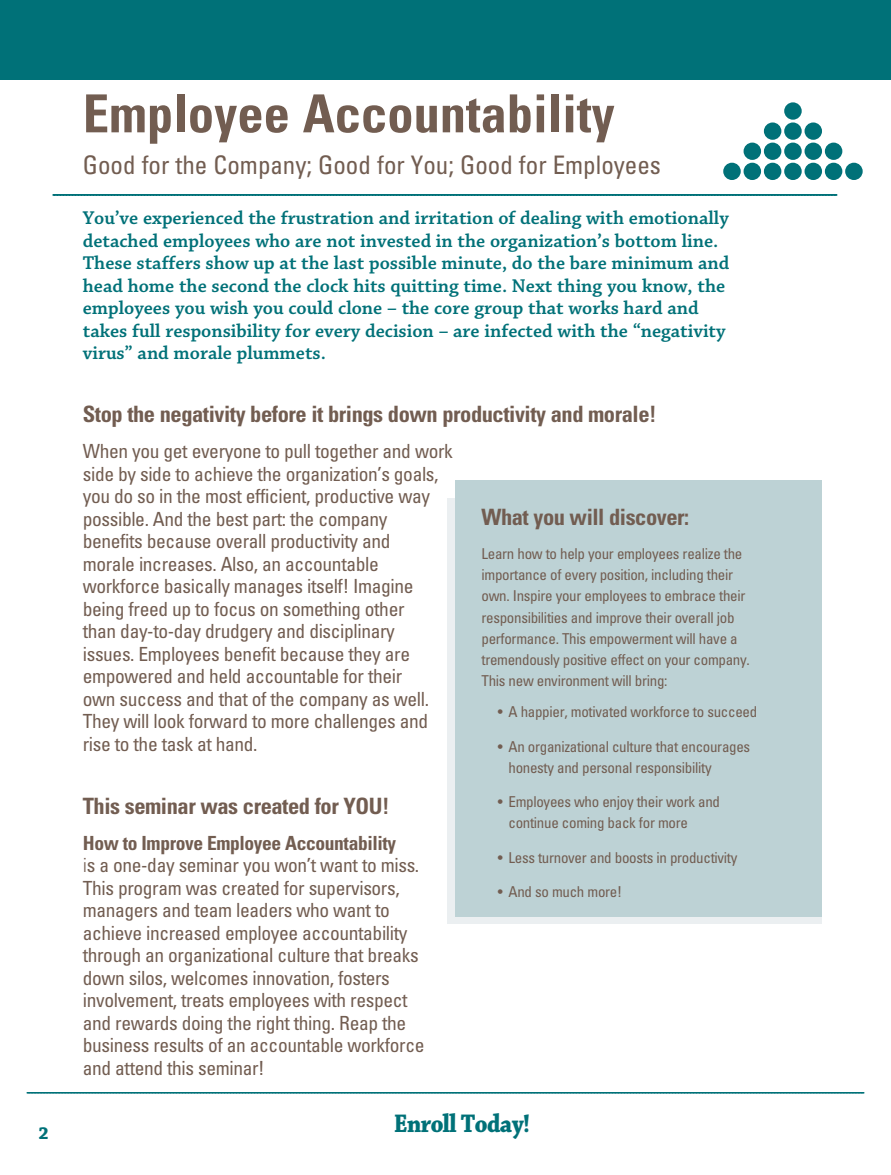
<style>
.page{position:relative;width:891px;height:1175px;background:#fff}
.page>*{position:absolute;margin:0;border:0;box-sizing:border-box;transform-origin:0 0}
.t1{font:700 condensed 52.5px "Univers LT Std";color:#725d51}
.A_States_Front{font:27px "Chaparral Pro Bold Subh";letter-spacing:-.02em;color:#007178;scale:.9 1}
.t2{font:condensed 25.5px "Univers LT Std";color:#725d51}
.t3{font:700 condensed 22.5px "Univers LT Std";letter-spacing:-.02em;color:#725d51}
.t4{font:condensed 19.5px/22.5px "Univers LT Std";letter-spacing:-.02em;color:#725d51}
.t5{font:600 19.5px/22.5px "Chaparral Pro";color:#007178}
.t6{font:700 18px "Chaparral Pro";color:#007178}
.t7{font:condensed 15px/21px "Univers LT Std";letter-spacing:-.02em;color:#725d51}
.s1{font-weight:700}
.s2{font-weight:300}
</style>
<div class="page">
<div style="left:448px;top:498px;width:374px;height:426px;background:#ebeff1"></div>
<svg style="left:27px;top:1092px;width:837px;height:1px"></svg>
<div style="left:0;top:0;width:891px;height:80px;background:#007178"></div>
<svg style="left:53px;top:194px;width:784px;height:2px;background:#08757c"></svg>
<div style="left:455px;top:480px;width:367px;height:437px;background:#bdd2d5"></div>
<div style="left:723px;top:163px;width:18px;height:17px;background:#007178;border-radius:50%"></div>
<div style="left:744px;top:163px;width:17px;height:17px;background:#007178;border-radius:50%"></div>
<div style="left:744px;top:143px;width:17px;height:17px;background:#007178;border-radius:50%"></div>
<div style="left:764px;top:163px;width:17px;height:17px;background:#007178;border-radius:50%"></div>
<div style="left:764px;top:143px;width:17px;height:17px;background:#007178;border-radius:50%"></div>
<div style="left:764px;top:122px;width:17px;height:18px;background:#007178;border-radius:50%"></div>
<div style="left:784px;top:163px;width:18px;height:17px;background:#007178;border-radius:50%"></div>
<div style="left:784px;top:143px;width:18px;height:17px;background:#007178;border-radius:50%"></div>
<div style="left:784px;top:122px;width:18px;height:18px;background:#007178;border-radius:50%"></div>
<div style="left:784px;top:102px;width:18px;height:18px;background:#007178;border-radius:50%"></div>
<div style="left:805px;top:163px;width:17px;height:17px;background:#007178;border-radius:50%"></div>
<div style="left:805px;top:143px;width:17px;height:17px;background:#007178;border-radius:50%"></div>
<div style="left:805px;top:122px;width:17px;height:18px;background:#007178;border-radius:50%"></div>
<div style="left:825px;top:163px;width:17px;height:17px;background:#007178;border-radius:50%"></div>
<div style="left:825px;top:143px;width:17px;height:17px;background:#007178;border-radius:50%"></div>
<div style="left:845px;top:163px;width:18px;height:17px;background:#007178;border-radius:50%"></div>
<p class="t6" style="left:39px;top:1122px;width:12px">2</p>
<p class="t1" style="left:83px;top:81px;width:533px">Employee Accountability</p>
<p class="t2" style="left:83px;top:149px;width:580px">Good for the Company; Good for You; Good for Employees</p>
<p class="t5" style="left:83px;top:207px;width:648px">You’ve experienced the frustration and irritation of dealing with emotionally detached employees who are not invested in the organization’s bottom line.<br>These staffers show up at the last possible minute, do the bare minimum and head home the second the clock hits quitting time. Next thing you know, the employees you wish you could clone – the core group that works hard and takes full responsibility for every decision – are infected with the “negativity virus” and morale plummets.</p>
<p class="t3" style="left:83px;top:400px;width:575px">Stop the negativity before it brings down productivity and morale!</p>
<p class="t4" style="left:83px;top:440px;width:371px">When you get everyone to pull together and work side by side to achieve the organization’s goals, you do so in the most efficient, productive way possible. And the best part: the company<br>benefits because overall productivity and<br>morale increases. Also, an accountable workforce basically manages itself! Imagine being freed up to focus on something other<br>than day-to-day drudgery and disciplinary<br>issues. Employees benefit because they are empowered and held accountable for their<br>own success and that of the company as well.<br>They will look forward to more challenges and rise to the task at hand.</p>
<p class="t3" style="left:481px;top:503px;width:209px">What you will discover:</p>
<p class="t7" style="left:481px;top:543px;width:270px">Learn how to help your employees realize the importance of every position, including their own. Inspire your employees to embrace their responsibilities and improve their overall job performance. This empowerment will have a tremendously positive effect on your company.<br>This new environment will bring:</p>
<p class="t7" style="left:498px;top:701px;width:261px">• A happier, motivated workforce to succeed</p>
<p class="t7" style="left:508px;top:735px;width:243px;text-indent:-10px">• An organizational culture that encourages honesty and personal responsibility</p>
<p class="t7" style="left:508px;top:791px;width:213px;text-indent:-10px">• Employees who enjoy their work and continue coming back for more</p>
<p class="t7" style="left:498px;top:846px;width:241px">• Less turnover and boosts in productivity</p>
<p class="t7" style="left:498px;top:881px;width:126px">• And so much more!</p>
<p class="t3" style="left:83px;top:792px;width:308px">This seminar was created for YOU!</p>
<p class="t4" style="left:83px;top:831px;width:343px"><span class="s1">How to Improve Employee Accountability<br></span><span class="s2">i</span>s a one-day seminar you won’t want to miss.<br>This program was created for supervisors, managers and team leaders who want to achieve increased employee accountability through an organizational culture that breaks down silos, welcomes innovation, fosters involvement, treats employees with respect and rewards doing the right thing. Reap the business results of an accountable workforce and attend this seminar!</p>
<p class="A_States_Front" style="left:394px;top:1108px;width:152px">Enroll Today!</p>
</div>
